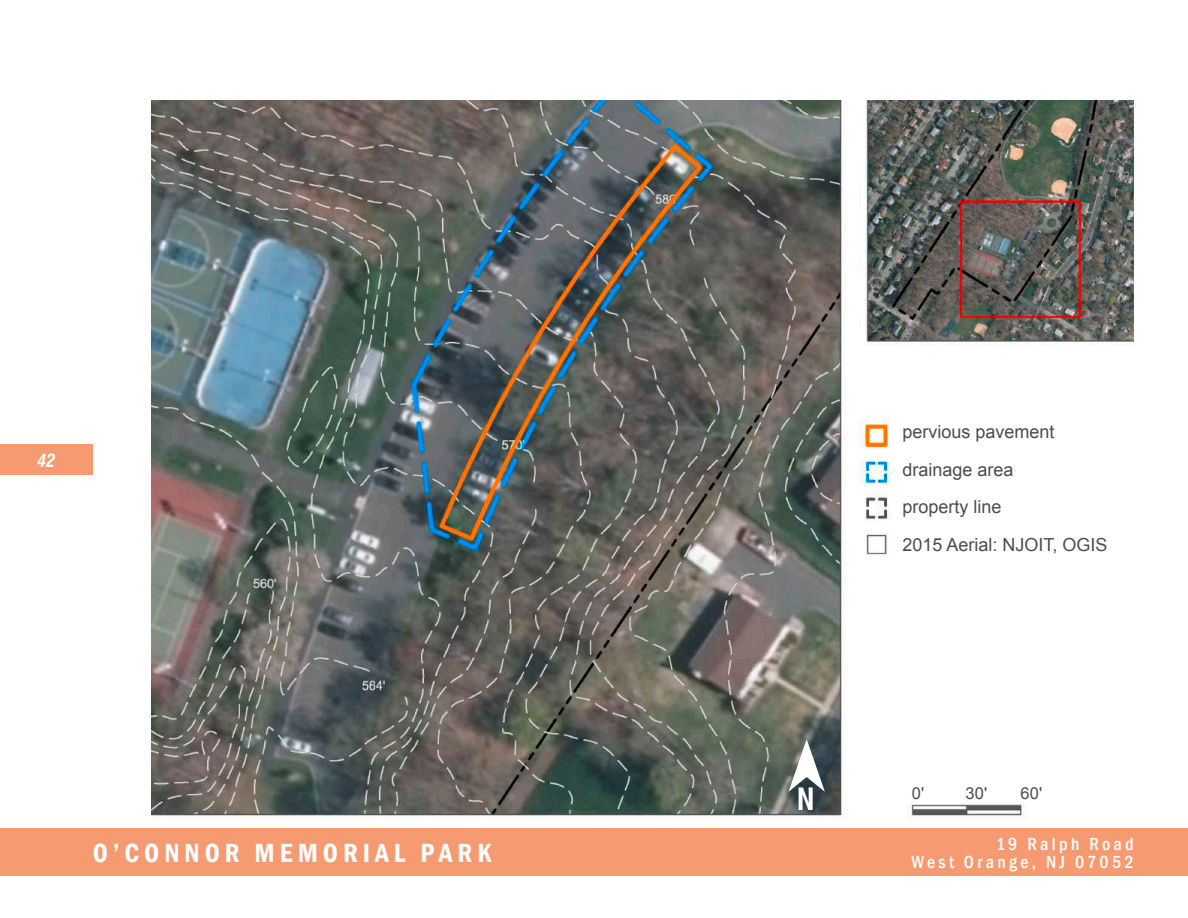
<style>
.page{position:relative;width:1188px;height:918px;background:#fff}
.page>*{position:absolute;margin:0;border:0;box-sizing:border-box;transform-origin:0 0}
.t1{font:700 condensed 30px "Swiss 721 BT";color:#fff}
.t2{font:600 condensed 27px "Franklin Gothic";letter-spacing:.185em;color:#fff}
.t3{font:18px/37.5px "Arial";color:#4b4c4d}
.t4{font:500 condensed 18px/18px "Franklin Gothic";letter-spacing:.185em;color:#fff;text-align:right}
.t5{font:italic 700 condensed 18px "Swiss 721 BT";color:#fff}
.t6{font:16.5px "Arial";color:#4b4c4d}
</style>
<div class="page">
<div style="left:0;top:444px;width:93px;height:31px;background:#f69a72"></div>
<img style="left:151px;top:101px;width:983px;height:717px">
<div style="left:904px;top:777px;width:142px;height:27px;background:#fff"></div>
<div style="left:912px;top:787px;width:154px;height:17px;background:#fff"></div>
<div style="left:858px;top:347px;width:301px;height:63px;background:#fff"></div>
<div style="left:892px;top:404px;width:287px;height:289px;background:#fff"></div>
<div style="left:902px;top:425px;width:228px;height:280px;background:#fff"></div>
<svg style="left:788px;top:739px;width:37px;height:53px"></svg>
<div style="left:0;top:828px;width:1188px;height:48px;background:#f69a72"></div>
<p class="t5" style="left:37px;top:449px;width:19px">42</p>
<p class="t3" style="left:902px;top:413px;width:207px">pervious pavement drainage area<br>property line<br>2015 Aerial: NJOIT, OGIS</p>
<h1 class="t1" style="left:797px;top:781px;width:19px">N</h1>
<p class="t6" style="left:912px;top:783px;width:14px">0'</p>
<p class="t6" style="left:966px;top:783px;width:23px">30'</p>
<p class="t6" style="left:1021px;top:783px;width:23px">60'</p>
<h2 class="t2" style="left:93px;top:835px;width:400px">O’CONNOR MEMORIAL PARK</h2>
<p class="t4" style="left:912px;top:835px;width:224px">19 Ralph Road<br>West Orange, NJ 07052</p>
</div>
